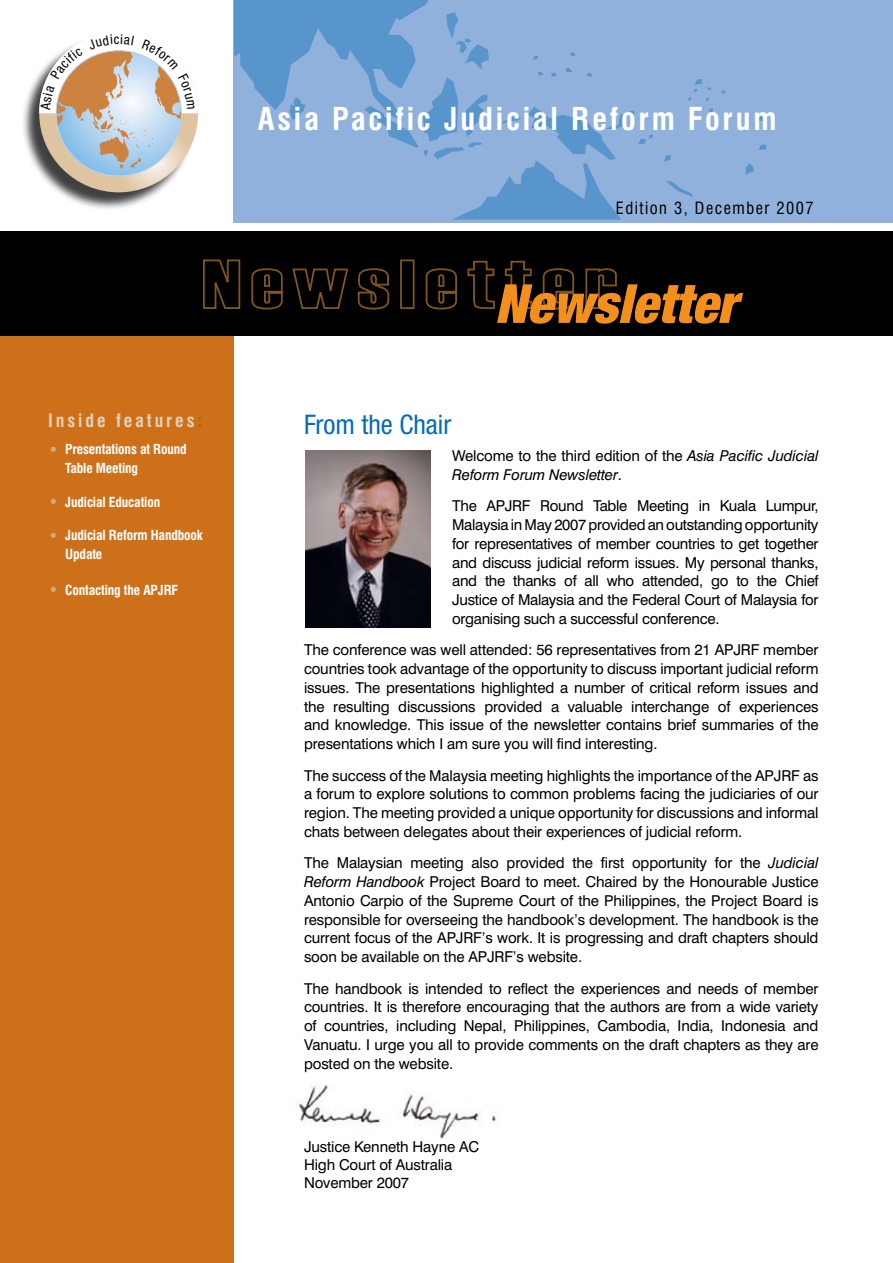
<style>
.page{position:relative;width:893px;height:1263px;background:#fff}
.page>*{position:absolute;margin:0;border:0;box-sizing:border-box;transform-origin:0 0}
.t1{font:italic 900 condensed 54px "Helvetica Neue LT";color:#f3901d}
.t2{font:700 condensed 30.75px "Swiss 721 BT";letter-spacing:.09em;color:#fff}
.t3{font:condensed 27px "Helvetica Neue LT";color:#056cb6}
.t4{font:700 condensed 18px "Swiss 721 BT";letter-spacing:.16em;color:#e2d1b8}
.t5{font:condensed 16.5px "Swiss 721 BT";letter-spacing:.09em;color:#000}
.t6{font:15px/18.8px "Swiss 721 BT";letter-spacing:-.01em;color:#000;text-align:justify}
.t7{font:italic 15px/18.8px "Swiss 721 BT";letter-spacing:-.01em;color:#000}
.t8{font:700 condensed 13.5px/18.8px "Swiss 721 BT";letter-spacing:-.01em;color:#fff}
.s1{color:#9e6614}
.s2{font-weight:400;font-stretch:normal;font-size:18px;color:#cfaa7a}
.s3{font-style:normal}
.s4{font-style:italic}
</style>
<div class="page">
<div style="left:0;top:335px;width:233px;height:928px;background:#ce7019"></div>
<div style="left:234px;top:0;width:659px;height:336px;background:#90b1db"></div>
<div style="left:0;top:223px;width:893px;height:9px;background:#fff"></div>
<div style="left:0;top:231px;width:893px;height:105px;background:#000"></div>
<svg style="left:203px;top:259px;width:38px;height:50px"></svg>
<svg style="left:251px;top:268px;width:32px;height:42px"></svg>
<svg style="left:292px;top:268px;width:57px;height:41px"></svg>
<svg style="left:357px;top:268px;width:33px;height:42px"></svg>
<div style="left:400px;top:259px;width:15px;height:50px;border:2px solid #80561b"></div>
<svg style="left:425px;top:268px;width:32px;height:42px"></svg>
<svg style="left:467px;top:260px;width:28px;height:49px"></svg>
<svg style="left:504px;top:260px;width:29px;height:49px"></svg>
<svg style="left:542px;top:268px;width:33px;height:42px"></svg>
<svg style="left:585px;top:268px;width:32px;height:41px"></svg>
<div style="left:20px;top:35px;width:232px;height:214px;background:#000;opacity:.75"></div>
<svg style="left:39px;top:33px;width:159px;height:159px"></svg>
<img style="left:306px;top:451px;width:125px;height:177px">
<img style="left:298px;top:1085px;width:200px;height:54px">
<svg style="left:664px;top:155px;width:7px;height:7px"></svg>
<svg style="left:709px;top:108px;width:4px;height:4px"></svg>
<svg style="left:688px;top:79px;width:24px;height:22px"></svg>
<svg style="left:759px;top:145px;width:7px;height:5px"></svg>
<svg style="left:756px;top:116px;width:8px;height:6px"></svg>
<svg style="left:746px;top:163px;width:7px;height:12px"></svg>
<svg style="left:234px;top:0;width:419px;height:220px"></svg>
<svg style="left:666px;top:181px;width:27px;height:16px"></svg>
<svg style="left:39px;top:33px;width:159px;height:143px"></svg>
<p class="t4" style="left:48px;top:410px;width:156px">Inside features<span class="s1">:</span></p>
<p class="t8" style="left:65px;top:440px;width:123px;text-indent:-17px"><span class="s2">•</span> Presentations at Round<br>Table Meeting</p>
<p class="t8" style="left:48px;top:492px;width:114px"><span class="s2">•</span> Judicial Education</p>
<p class="t8" style="left:65px;top:526px;width:139px;text-indent:-17px"><span class="s2">•</span> Judicial Reform Handbook<br>Update</p>
<p class="t8" style="left:48px;top:580px;width:131px"><span class="s2">•</span> Contacting the APJRF</p>
<h2 class="t2" style="left:258px;top:100px;width:520px">Asia Pacific Judicial Reform Forum</h2>
<p class="t5" style="left:616px;top:198px;width:199px">Edition 3, December 2007</p>
<h3 class="t3" style="left:304px;top:409px;width:149px">From the Chair</h3>
<h1 class="t1" style="left:495px;top:270px;width:243px">Newsletter</h1>
<p class="t7" style="left:452px;top:446px;width:368px"><span class="s3">Welcome to the third edition of the</span> Asia Pacific Judicial<br>Reform Forum Newsletter<span class="s3">.</span></p>
<p class="t6" style="left:452px;top:496px;width:368px">The APJRF Round Table Meeting in Kuala Lumpur, Malaysia in May 2007 provided an outstanding opportunity for representatives of member countries to get together and discuss judicial reform issues. My personal thanks, and the thanks of all who attended, go to the Chief Justice of Malaysia and the Federal Court of Malaysia for organising such a successful conference.</p>
<p class="t6" style="left:304px;top:640px;width:516px">The conference was well attended: 56 representatives from 21 APJRF member countries took advantage of the opportunity to discuss important judicial reform issues. The presentations highlighted a number of critical reform issues and the resulting discussions provided a valuable interchange of experiences and knowledge. This issue of the newsletter contains brief summaries of the presentations which I am sure you will find interesting.</p>
<p class="t6" style="left:304px;top:766px;width:516px">The success of the Malaysia meeting highlights the importance of the APJRF as a forum to explore solutions to common problems facing the judiciaries of our region. The meeting provided a unique opportunity for discussions and informal chats between delegates about their experiences of judicial reform.</p>
<p class="t6" style="left:304px;top:853px;width:516px">The Malaysian meeting also provided the first opportunity for the <span class="s4">Judicial Reform Handbook</span> Project Board to meet. Chaired by the Honourable Justice Antonio Carpio of the Supreme Court of the Philippines, the Project Board is responsible for overseeing the handbook’s development. The handbook is the current focus of the APJRF’s work. It is progressing and draft chapters should soon be available on the APJRF’s website.</p>
<p class="t6" style="left:304px;top:979px;width:516px">The handbook is intended to reflect the experiences and needs of member countries. It is therefore encouraging that the authors are from a wide variety of countries, including Nepal, Philippines, Cambodia, India, Indonesia and Vanuatu. I urge you all to provide comments on the draft chapters as they are posted on the website.</p>
<p class="t6" style="left:304px;top:1138px;width:177px;line-height:18px;text-align:left">Justice Kenneth Hayne AC<br>High Court of Australia<br>November 2007</p>
</div>
